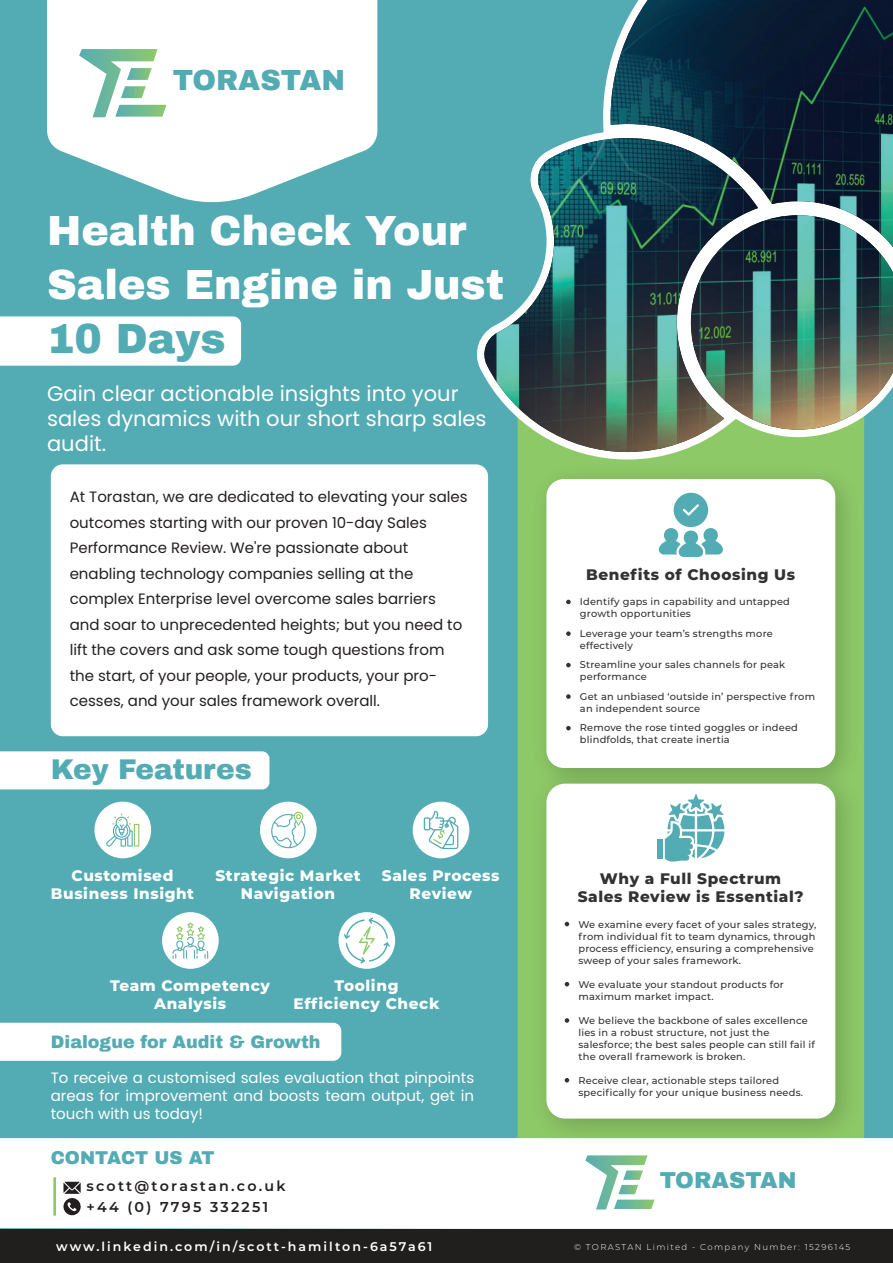
<style>
.page{position:relative;width:893px;height:1263px;background:#53abb3}
.page>*{position:absolute;margin:0;border:0;box-sizing:border-box;transform-origin:0 0}
.t1{font:900 41.25px/54px "Archivo";color:#fff}
.t2{font:900 41.25px "Archivo";color:#53abb3}
.t3{font:900 28.5px "Archivo";color:#53abb3}
.t4{font:900 27.9px "Archivo";color:#53abb3}
.t5{font:900 22.5px "Archivo";color:#53abb3}
.t6{font:21px/25.2px "Poppins";color:#fff}
.t7{font:900 18.15px "Archivo";color:#53abb3}
.t8{font:900 17.55px "Archivo";color:#53abb3}
.t9{font:800 15.3px/18.3px "Montserrat";letter-spacing:.04em;color:#fff;text-align:center}
.t10{font:800 15.3px/18.3px "Montserrat";letter-spacing:.04em;color:#313232;text-align:center}
.t11{font:15px/25.5px "Poppins";color:#231f20}
.t12{font:15px/18px "Poppins";color:#fff;text-align:justify}
.t13{font:600 14.25px/20.9px "Montserrat";letter-spacing:.16em;color:#231f20}
.t14{font:600 12.6px "Montserrat";letter-spacing:.16em;color:#fff}
.t15{font:500 9.9px/12px "Montserrat";letter-spacing:.02em;color:#313232}
.t16{font:300 8.55px "Montserrat";letter-spacing:.16em;color:#fff}
</style>
<div class="page">
<div style="left:0;top:1138px;width:893px;height:91px;background:#fff"></div>
<img style="left:521px;top:459px;width:344px;height:298px">
<div style="left:546px;top:479px;width:289px;height:289px;background:#fff;border-radius:17px"></div>
<svg style="left:566px;top:600px;width:5px;height:4px"></svg>
<svg style="left:566px;top:631px;width:5px;height:5px"></svg>
<svg style="left:566px;top:663px;width:5px;height:4px"></svg>
<svg style="left:566px;top:694px;width:5px;height:5px"></svg>
<svg style="left:566px;top:726px;width:5px;height:4px"></svg>
<div style="left:0;top:316px;width:241px;height:50px;background:#fff"></div>
<div style="left:0;top:751px;width:269px;height:38px;background:#fff"></div>
<div style="left:0;top:1023px;width:341px;height:38px;background:#fff"></div>
<svg style="left:476px;top:339px;width:389px;height:120px;fill:#8ec967"></svg>
<img style="left:481px;top:0;width:412px;height:452px">
<svg style="left:47px;top:0;width:330px;height:203px;fill:#fff"></svg>
<div style="left:51px;top:464px;width:437px;height:272px;background:#fff;border-radius:12px"></div>
<img style="left:519px;top:757px;width:354px;height:399px">
<div style="left:546px;top:784px;width:289px;height:334px;background:#fff;border-radius:19px"></div>
<svg style="left:565px;top:922px;width:4px;height:4px"></svg>
<svg style="left:565px;top:982px;width:4px;height:4px"></svg>
<svg style="left:565px;top:1018px;width:4px;height:5px"></svg>
<svg style="left:565px;top:1078px;width:4px;height:4px"></svg>
<hr style="left:53px;top:1178px;width:3px;height:36px;background:#8ec967">
<svg style="left:585px;top:1155px;width:70px;height:54px"></svg>
<div style="left:94px;top:802px;width:57px;height:56px;background:#fff;border-radius:50%"></div>
<svg style="left:106px;top:813px;width:33px;height:34px"></svg>
<div style="left:338px;top:912px;width:57px;height:57px;background:#fff;border-radius:50%"></div>
<svg style="left:344px;top:917px;width:46px;height:46px"></svg>
<div style="left:162px;top:912px;width:57px;height:57px;background:#fff;border-radius:50%"></div>
<svg style="left:172px;top:922px;width:36px;height:37px"></svg>
<div style="left:413px;top:802px;width:56px;height:56px;background:#fff;border-radius:50%"></div>
<svg style="left:424px;top:810px;width:34px;height:39px"></svg>
<div style="left:260px;top:802px;width:57px;height:56px;background:#fff;border-radius:50%"></div>
<svg style="left:271px;top:812px;width:35px;height:37px"></svg>
<svg style="left:658px;top:493px;width:65px;height:64px"></svg>
<div style="left:657px;top:839px;width:6px;height:19px;background:#53abb3"></div>
<svg style="left:665px;top:794px;width:59px;height:68px"></svg>
<div style="left:0;top:1229px;width:893px;height:34px;background:#211e1e"></div>
<svg style="left:64px;top:1182px;width:17px;height:33px"></svg>
<svg style="left:79px;top:49px;width:87px;height:68px"></svg>
<h2 class="t3" style="left:173px;top:63px;width:174px">TORASTAN</h2>
<h1 class="t1" style="left:47px;top:204px;width:458px">Health Check Your<br>Sales Engine in Just</h1>
<h1 class="t2" style="left:47px;top:313px;width:180px">10 Days</h1>
<h3 class="t6" style="left:47px;top:381px;width:441px">Gain clear actionable insights into your sales dynamics with our short sharp sales audit.</h3>
<p class="t11" style="left:70px;top:484px;width:399px">At Torastan, we are dedicated to elevating your sales outcomes starting with our proven 10-day Sales Performance Review. We're passionate about enabling technology companies selling at the complex Enterprise level overcome sales barriers and soar to unprecedented heights; but you need to lift the covers and ask some tough questions from the start, of your people, your products, your pro&shy;cesses, and your sales framework overall.</p>
<h3 class="t4" style="left:51px;top:753px;width:202px">Key Features</h3>
<h3 class="t9" style="left:51px;top:865px;width:145px">Customised<br>Business Insight</h3>
<h3 class="t9" style="left:215px;top:865px;width:147px">Strategic Market<br>Navigation</h3>
<h3 class="t9" style="left:382px;top:865px;width:119px">Sales Process<br>Review</h3>
<h3 class="t9" style="left:110px;top:976px;width:161px">Team Competency<br>Analysis</h3>
<h3 class="t9" style="left:293px;top:976px;width:148px">Tooling<br>Efficiency Check</h3>
<h3 class="t8" style="left:51px;top:1031px;width:271px">Dialogue for Audit &amp; Growth</h3>
<h3 class="t12" style="left:51px;top:1068px;width:425px">To receive a customised sales evaluation that pinpoints areas for improvement and boosts team output, get in touch with us today!</h3>
<h3 class="t7" style="left:51px;top:1147px;width:165px">CONTACT US AT</h3>
<h3 class="t13" style="left:86px;top:1175px;width:200px">scott@torastan.co.uk +44 (0) 7795 332251</h3>
<h3 class="t10" style="left:586px;top:565px;width:211px">Benefits of Choosing Us</h3>
<p class="t15" style="left:580px;top:595px;width:211px">Identify gaps in capability and untapped growth opportunities</p>
<p class="t15" style="left:580px;top:627px;width:194px">Leverage your team’s strengths more effectively</p>
<p class="t15" style="left:580px;top:658px;width:207px">Streamline your sales channels for peak performance</p>
<p class="t15" style="left:580px;top:690px;width:237px">Get an unbiased ‘outside in’ perspective from an independent source</p>
<p class="t15" style="left:580px;top:721px;width:219px">Remove the rose tinted goggles or indeed blindfolds, that create inertia</p>
<h3 class="t10" style="left:578px;top:868px;width:227px">Why a Full Spectrum<br>Sales Review is Essential?</h3>
<p class="t15" style="left:578px;top:918px;width:239px">We examine every facet of your sales strategy, from individual fit to team dynamics, through process efficiency, ensuring a comprehensive sweep of your sales framework.</p>
<p class="t15" style="left:578px;top:978px;width:207px">We evaluate your standout products for maximum market impact.</p>
<p class="t15" style="left:578px;top:1014px;width:238px">We believe the backbone of sales excellence lies in a robust structure, not just the salesforce; the best sales people can still fail if the overall framework is broken.</p>
<p class="t15" style="left:578px;top:1074px;width:226px">Receive clear, actionable steps tailored specifically for your unique business needs.</p>
<h3 class="t5" style="left:660px;top:1166px;width:138px">TORASTAN</h3>
<p class="t14" style="left:56px;top:1237px;width:378px">www.linkedin.com/in/scott-hamilton-6a57a61</p>
<p class="t16" style="left:574px;top:1241px;width:278px">© TORASTAN Limited - Company Number: 15296145</p>
</div>
